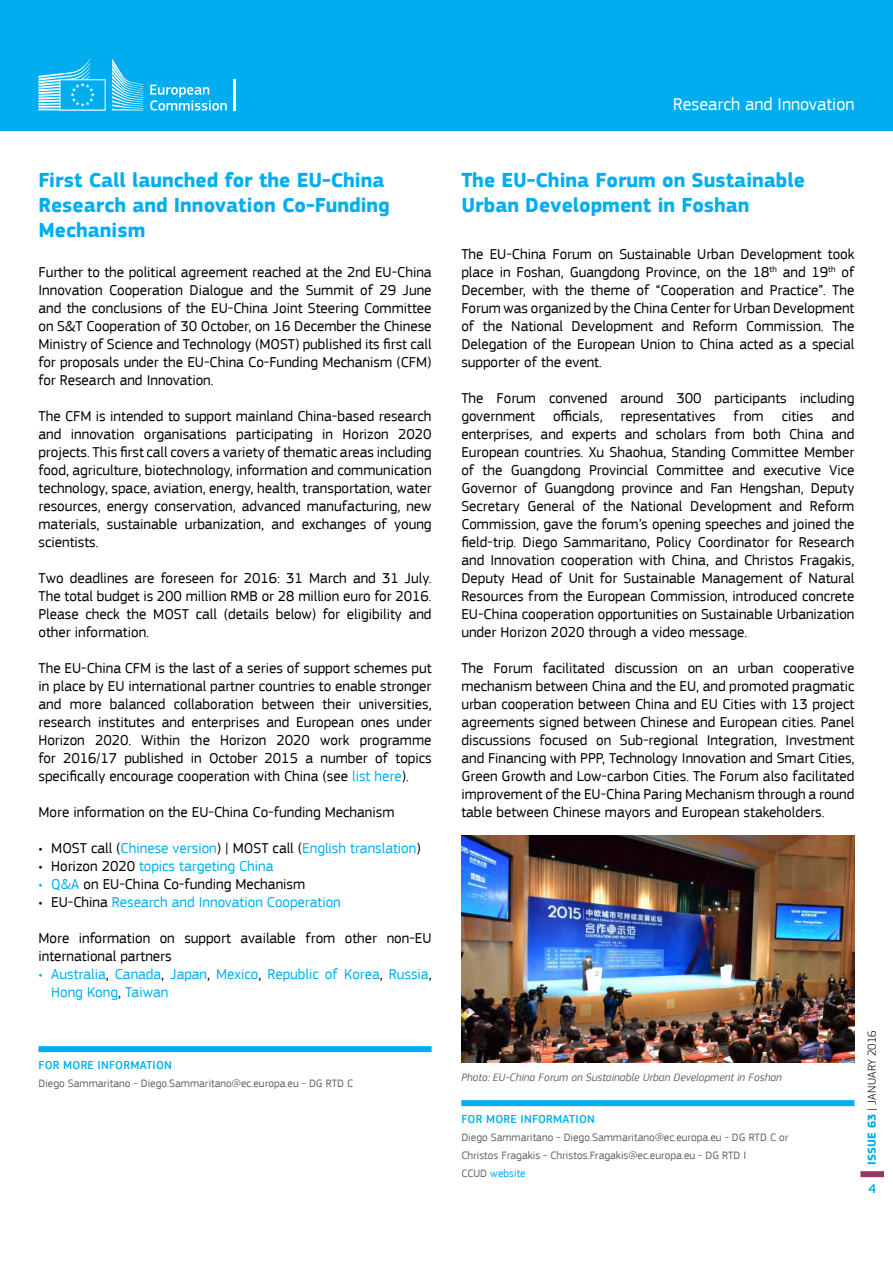
<style>
.page{position:relative;width:893px;height:1263px;background:#fff}
.page>*{position:absolute;margin:0;border:0;box-sizing:border-box;transform-origin:0 0}
.t1{font:700 21px/25.2px "EC Square Sans Pro";color:#00aeef}
.t2{font:18px "EC Square Sans Pro";color:#fff}
.t3{font:15px/18px "EC Square Sans Pro";color:#000;text-align:justify}
.t4{font:15px/18px "EC Square Sans Pro";color:#00aeef}
.t5{font:500 13.5px "EC Square Sans Pro";color:#00aeef}
.t6{font:500 12px "EC Square Sans Pro";letter-spacing:.02em;color:#00aeef}
.t7{font:300 12px "EC Square Sans Pro";letter-spacing:.02em;color:#000}
.t8{font:11.25px/18px "EC Square Sans Pro";color:#636466}
.t9{font:italic 11.25px "EC Square Sans Pro";color:#636466}
.s1{color:#00aeef}
.s2{color:#000}
.s3{font-weight:700;color:#00aeef}
</style>
<div class="page">
<div style="left:0;top:0;width:893px;height:131px;background:#00aeef"></div>
<svg style="left:39px;top:59px;width:104px;height:51px"></svg>
<svg style="left:150px;top:85px;width:77px;height:26px"></svg>
<hr style="left:234px;top:79px;width:2px;height:31px;background:#fff">
<div style="left:860px;top:1171px;width:24px;height:6px;background:#973763"></div>
<div style="left:461px;top:1100px;width:393px;height:6px;background:#00aeef"></div>
<img style="left:461px;top:835px;width:393px;height:227px">
<div style="left:39px;top:1046px;width:393px;height:6px;background:#00aeef"></div>
<h1 class="t1" style="left:39px;top:168px;width:353px">First Call launched for the EU-China<br>Research and Innovation Co-Funding<br>Mechanism</h1>
<p class="t3" style="left:39px;top:263px;width:395px">Further to the political agreement reached at the 2nd EU-China Innovation Cooperation Dialogue and the Summit of 29 June and the conclusions of the EU-China Joint Steering Committee on S&amp;T Cooperation of 30 October, on 16 December the Chinese Ministry of Science and Technology (MOST) published its first call for proposals under the EU-China Co-Funding Mechanism (CFM) for Research and Innovation.</p>
<p class="t3" style="left:39px;top:407px;width:395px">The CFM is intended to support mainland China-based research and innovation organisations participating in Horizon 2020 projects. This first call covers a variety of thematic areas including food, agriculture, biotechnology, information and communication technology, space, aviation, energy, health, transportation, water resources, energy conservation, advanced manufacturing, new materials, sustainable urbanization, and exchanges of young scientists.</p>
<p class="t3" style="left:39px;top:569px;width:395px">Two deadlines are foreseen for 2016: 31 March and 31 July.<br>The total budget is 200 million RMB or 28 million euro for 2016.<br>Please check the MOST call (details below) for eligibility and other information.</p>
<p class="t3" style="left:39px;top:659px;width:395px">The EU-China CFM is the last of a series of support schemes put in place by EU international partner countries to enable stronger and more balanced collaboration between their universities, research institutes and enterprises and European ones under Horizon 2020. Within the Horizon 2020 work programme for 2016/17 published in October 2015 a number of topics specifically encourage cooperation with China (see <span class="s1">list here</span>).</p>
<p class="t3" style="left:39px;top:803px;width:358px">More information on the EU-China Co-funding Mechanism</p>
<p class="t4" style="left:39px;top:839px;width:384px"><span class="s2">• MOST call (</span>Chinese version<span class="s2">) | MOST call (</span>English translation<span class="s2">)</span></p>
<p class="t4" style="left:39px;top:857px;width:237px"><span class="s2">• Horizon 2020</span> topics targeting China</p>
<p class="t3" style="left:39px;top:875px;width:268px"><span class="s1">• Q&amp;A</span> on EU-China Co-funding Mechanism</p>
<p class="t4" style="left:39px;top:893px;width:304px"><span class="s2">• EU-China</span> Research and Innovation Cooperation</p>
<p class="t3" style="left:39px;top:929px;width:395px">More information on support available from other non-EU international partners</p>
<p class="t4" style="left:51px;top:965px;width:382px;text-indent:-13px">• Australia<span class="s2">,</span> Canada<span class="s2">,</span> Japan<span class="s2">,</span> Mexico<span class="s2">,</span> Republic of Korea<span class="s2">,</span> Russia<span class="s2">,<br></span>Hong Kong<span class="s2">,</span> Taiwan</p>
<p class="t6" style="left:39px;top:1058px;width:135px">FOR MORE INFORMATION</p>
<p class="t8" style="left:39px;top:1074px;width:316px">Diego Sammaritano - Diego.Sammaritano@ec.europa.eu - DG RTD C</p>
<p class="t2" style="left:673px;top:94px;width:183px">Research and Innovation</p>
<h1 class="t1" style="left:461px;top:168px;width:345px">The EU-China Forum on Sustainable<br>Urban Development in Foshan</h1>
<p class="t3" style="left:461px;top:245px;width:395px">The EU-China Forum on Sustainable Urban Development took place in Foshan, Guangdong Province, on the 18<sup>th</sup> and 19<sup>th</sup> of December, with the theme of “Cooperation and Practice”. The Forum was organized by the China Center for Urban Development of the National Development and Reform Commission. The Delegation of the European Union to China acted as a special supporter of the event.</p>
<p class="t3" style="left:461px;top:389px;width:395px">The Forum convened around 300 participants including government officials, representatives from cities and enterprises, and experts and scholars from both China and European countries. Xu Shaohua, Standing Committee Member of the Guangdong Provincial Committee and executive Vice Governor of Guangdong province and Fan Hengshan, Deputy Secretary General of the National Development and Reform Commission, gave the forum’s opening speeches and joined the field-trip. Diego Sammaritano, Policy Coordinator for Research and Innovation cooperation with China, and Christos Fragakis, Deputy Head of Unit for Sustainable Management of Natural Resources from the European Commission, introduced concrete EU-China cooperation opportunities on Sustainable Urbanization under Horizon 2020 through a video message.</p>
<p class="t3" style="left:461px;top:659px;width:395px">The Forum facilitated discussion on an urban cooperative mechanism between China and the EU, and promoted pragmatic urban cooperation between China and EU Cities with 13 project agreements signed between Chinese and European cities. Panel discussions focused on Sub-regional Integration, Investment and Financing with PPP, Technology Innovation and Smart Cities, Green Growth and Low-carbon Cities. The Forum also facilitated improvement of the EU-China Paring Mechanism through a round table between Chinese mayors and European stakeholders.</p>
<p class="t9" style="left:461px;top:1071px;width:322px">Photo: EU-China Forum on Sustainable Urban Development in Foshan</p>
<p class="t6" style="left:461px;top:1112px;width:135px">FOR MORE INFORMATION</p>
<p class="t8" style="left:461px;top:1128px;width:329px">Diego Sammaritano - Diego.Sammaritano@ec.europa.eu - DG RTD C or<br>Christos Fragakis - Christos.Fragakis@ec.europa.eu - DG RTD I<br>CCUD <span class="s1">website</span></p>
<p class="t7" style="left:865px;top:1165px;width:136px;rotate:-90deg"><span class="s3">ISSUE 63</span> | JANUARY 2016</p>
<p class="t5" style="left:868px;top:1180px;width:9px">4</p>
</div>
